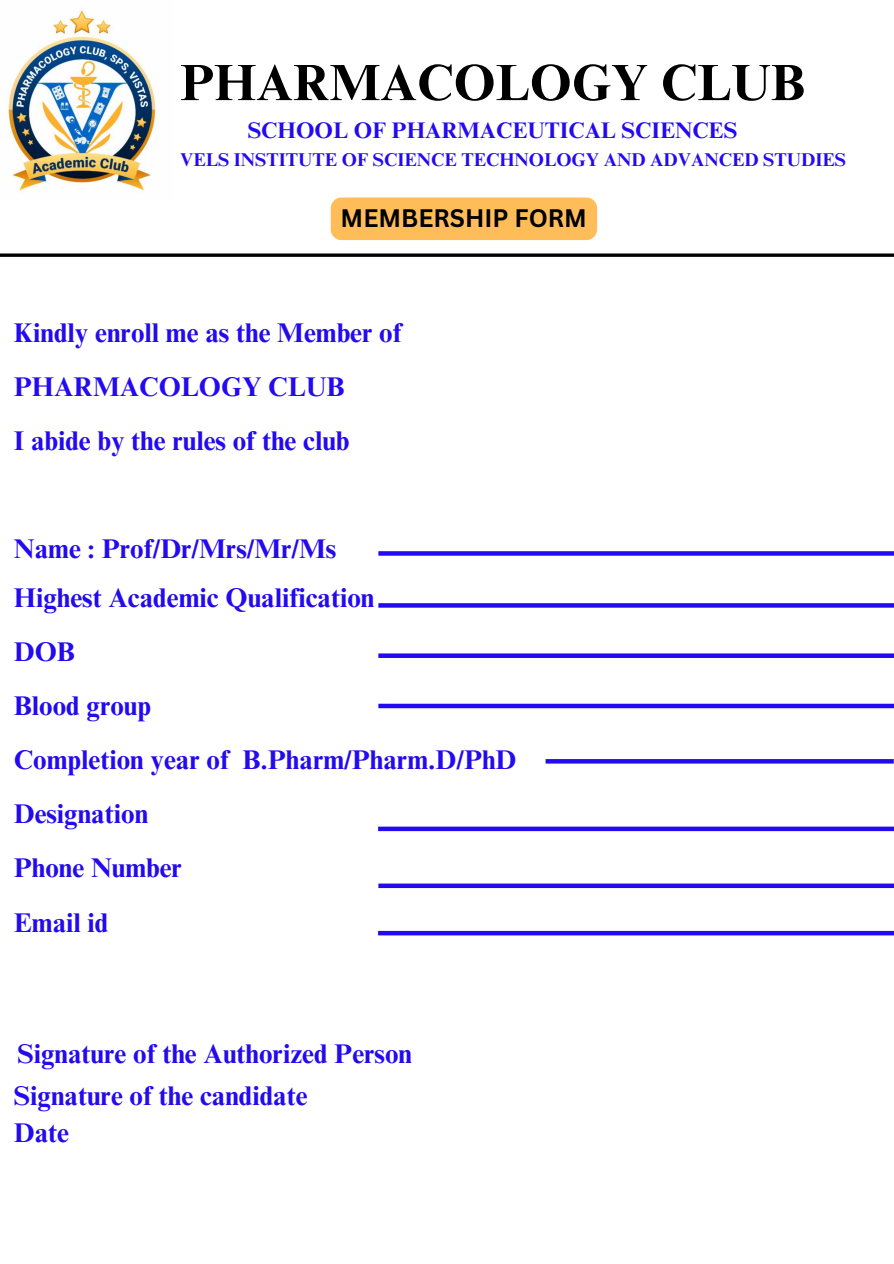
<style>
.page{position:relative;width:894px;height:1264px;background:#fff}
.page>*{position:absolute;margin:0;border:0;box-sizing:border-box;transform-origin:0 0}
.t1{font:700 51px "Times NRMT Pro";color:#000}
.t2{font:700 27px "Times NRMT Pro";color:#230aef}
.t3{font:700 24.6px "Canva Sans";color:#000}
.t4{font:700 22.5px "Times NRMT Pro";color:#230aef}
.t5{font:700 18.45px "Times NRMT Pro";color:#230aef}
</style>
<div class="page">
<svg style="left:0;top:253px;width:893px;height:4px"></svg>
<img style="left:8px;top:10px;width:148px;height:181px">
<svg style="left:378px;top:551px;width:515px;height:4px;fill:#230aef"></svg>
<svg style="left:378px;top:603px;width:515px;height:4px;fill:#230aef"></svg>
<div style="left:378px;top:653px;width:515px;height:5px;background:#230aef"></div>
<div style="left:378px;top:703px;width:515px;height:5px;background:#230aef"></div>
<svg style="left:545px;top:759px;width:348px;height:4px"></svg>
<div style="left:378px;top:826px;width:515px;height:5px;background:#230aef"></div>
<div style="left:378px;top:930px;width:515px;height:5px;background:#230aef"></div>
<div style="left:378px;top:883px;width:515px;height:5px;background:#230aef"></div>
<div style="left:330px;top:197px;width:267px;height:43px;background:#ffbd59"></div>
<p class="t1" style="left:180px;top:63px;width:626px">PHARMACOLOGY CLUB</p>
<p class="t4" style="left:248px;top:122px;width:491px">SCHOOL OF PHARMACEUTICAL SCIENCES</p>
<p class="t5" style="left:180px;top:153px;width:667px">VELS INSTITUTE OF SCIENCE TECHNOLOGY AND ADVANCED STUDIES</p>
<p class="t3" style="left:340px;top:201px;width:248px">MEMBERSHIP FORM</p>
<p class="t2" style="left:14px;top:323px;width:389px">Kindly enroll me as the Member of</p>
<p class="t2" style="left:14px;top:377px;width:332px">PHARMACOLOGY CLUB</p>
<p class="t2" style="left:14px;top:431px;width:337px">I abide by the rules of the club</p>
<p class="t2" style="left:14px;top:539px;width:324px">Name : Prof/Dr/Mrs/Mr/Ms</p>
<p class="t2" style="left:14px;top:587px;width:362px">Highest Academic Qualification</p>
<p class="t2" style="left:14px;top:641px;width:63px">DOB</p>
<p class="t2" style="left:14px;top:696px;width:139px">Blood group</p>
<p class="t2" style="left:14px;top:750px;width:504px">Completion year of B.Pharm/Pharm.D/PhD</p>
<p class="t2" style="left:14px;top:804px;width:136px">Designation</p>
<p class="t2" style="left:14px;top:858px;width:170px">Phone Number</p>
<p class="t2" style="left:14px;top:912px;width:96px">Email id</p>
<p class="t2" style="left:17px;top:1043px;width:396px">Signature of the Authorized Person</p>
<p class="t2" style="left:14px;top:1085px;width:295px">Signature of the candidate</p>
<p class="t2" style="left:14px;top:1122px;width:57px">Date</p>
</div>
